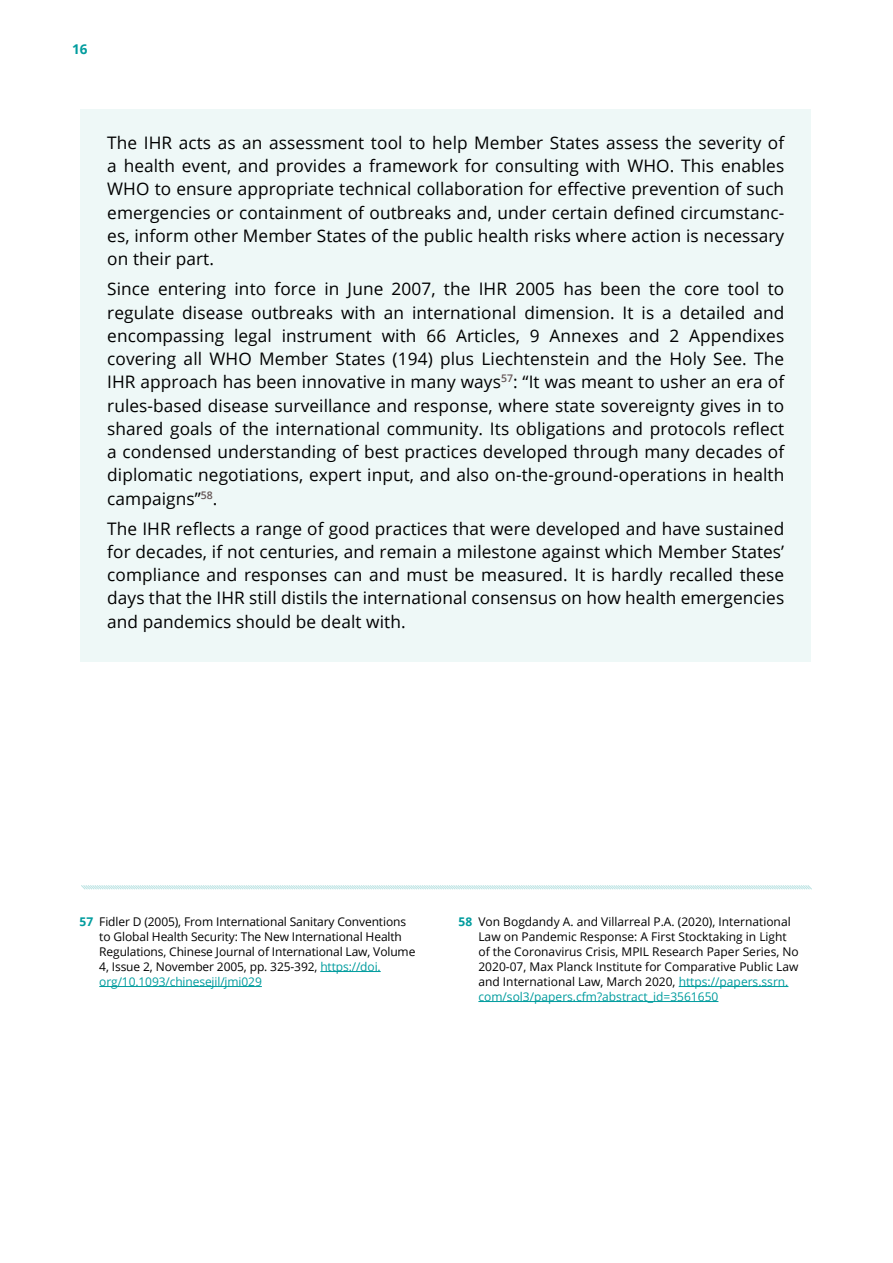
<style>
.page{position:relative;width:893px;height:1263px;background:#fff}
.page>*{position:absolute;margin:0;border:0;box-sizing:border-box;transform-origin:0 0}
.t1{font:17.25px/23.2px "Open Sans";letter-spacing:.005em;color:#000;text-align:justify}
.t2{font:700 13.5px "Open Sans";color:#009c9e}
.t3{font:12px/15px "Open Sans";color:#000}
.s1{font-weight:700;color:#009c9e}
.s2{color:#009c9e}
</style>
<div class="page">
<div style="left:80px;top:109px;width:731px;height:553px;background:#eef8f7"></div>
<hr style="left:320px;top:971px;width:61px;height:1px;background:#009c9e">
<hr style="left:99px;top:986px;width:163px;height:1px;background:#009c9e">
<hr style="left:679px;top:986px;width:109px;height:1px;background:#009c9e">
<hr style="left:478px;top:1001px;width:240px;height:1px;background:#009c9e">
<svg style="left:81px;top:885px;width:731px;height:5px"></svg>
<p class="t2" style="left:72px;top:39px;width:17px">16</p>
<p class="t1" style="left:107px;top:131px;width:678px">The IHR acts as an assessment tool to help Member States assess the severity of a health event, and provides a framework for consulting with WHO. This enables WHO to ensure appropriate technical collaboration for effective prevention of such emergencies or containment of outbreaks and, under certain defined circumstanc&shy;es, inform other Member States of the public health risks where action is necessary on their part.</p>
<p class="t1" style="left:107px;top:277px;width:679px">Since entering into force in June 2007, the IHR 2005 has been the core tool to regulate disease outbreaks with an international dimension. It is a detailed and encompassing legal instrument with 66 Articles, 9 Annexes and 2 Appendixes covering all WHO Member States (194) plus Liechtenstein and the Holy See. The IHR approach has been innovative in many ways<sup>57</sup>: “It was meant to usher an era of rules-based disease surveillance and response, where state sovereignty gives in to shared goals of the international community. Its obligations and protocols reflect a condensed understanding of best practices developed through many decades of diplomatic negotiations, expert input, and also on-the-ground-operations in health campaigns”<sup>58</sup>.</p>
<p class="t1" style="left:107px;top:516px;width:678px">The IHR reflects a range of good practices that were developed and have sustained for decades, if not centuries, and remain a milestone against which Member States’ compliance and responses can and must be measured. It is hardly recalled these days that the IHR still distils the international consensus on how health emergencies and pandemics should be dealt with.</p>
<p class="t3" style="left:99px;top:913px;width:318px;text-indent:-20px"><span class="s1">57</span> Fidler D (2005), From International Sanitary Conventions to Global Health Security: The New International Health Regulations, Chinese Journal of International Law, Volume 4, Issue 2, November 2005, pp. 325-392, <span class="s2">https://doi. org/10.1093/chinesejil/jmi029</span></p>
<p class="t3" style="left:478px;top:913px;width:322px;text-indent:-20px"><span class="s1">58</span> Von Bogdandy A. and Villarreal P.A. (2020), International Law on Pandemic Response: A First Stocktaking in Light of the Coronavirus Crisis, MPIL Research Paper Series, No 2020-07, Max Planck Institute for Comparative Public Law and International Law, March 2020, <span class="s2">https://papers.ssrn. com/sol3/papers.cfm?abstract_id=3561650</span></p>
</div>
